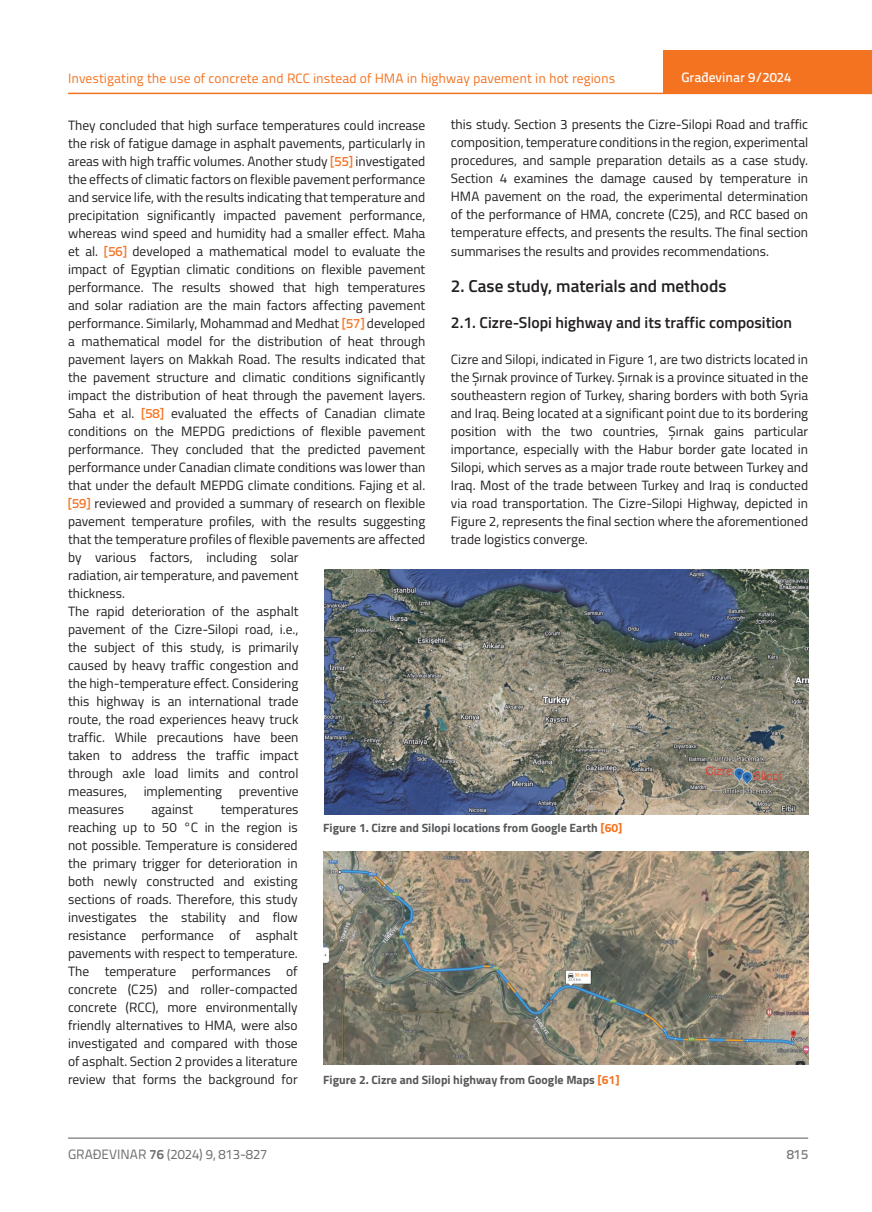
<style>
.page{position:relative;width:872px;height:1212px;background:#fff}
.page>*{position:absolute;margin:0;border:0;box-sizing:border-box;transform-origin:0 0}
.t1{font:600 17.25px "Titillium";color:#231f20}
.t2{font:600 15.75px "Titillium";color:#231f20}
.t3{font:13.5px/18px "Titillium";color:#231f20;text-align:justify}
.t4{font:13.5px "Titillium Text 22 L";color:#f47321}
.t5{font:13.5px "Titillium Text 22 L";color:#6c6d70}
.t6{font:500 13.5px "Titillium Text 22 L";color:#fff}
.t7{font:500 13.5px "Titillium Text 22 L";color:#787a7d}
.t8{font:700 12px "Titillium";color:#57585a}
.s1{font-family:"Titillium Text 22 L";font-weight:500;color:#f47321}
.s2{color:#f47321}
.s3{font-weight:700}
</style>
<div class="page">
<hr style="left:68px;top:93px;width:804px;height:1px;background:#f47321">
<div style="left:663px;top:50px;width:209px;height:44px;background:#f47321"></div>
<hr style="left:68px;top:1138px;width:740px;height:1px;background:#57585a">
<img style="left:324px;top:570px;width:485px;height:244px">
<img style="left:323px;top:852px;width:485px;height:213px">
<p class="t4" style="left:68px;top:68px;width:549px">Investigating the use of concrete and RCC instead of HMA in highway pavement in hot regions</p>
<p class="t3" style="left:68px;top:115px;width:359px;text-align:left">They concluded that high surface temperatures could increase the risk of fatigue damage in asphalt pavements, particularly in areas with high traffic volumes. Another study <span class="s1">[55]</span> investigated the effects of climatic factors on flexible pavement performance and service life, with the results indicating that temperature and precipitation significantly impacted pavement performance, whereas wind speed and humidity had a smaller effect. Maha et al. <span class="s1">[56]</span> developed a mathematical model to evaluate the impact of Egyptian climatic conditions on flexible pavement performance. The results showed that high temperatures and solar radiation are the main factors affecting pavement performance. Similarly, Mohammad and Medhat <span class="s1">[57]</span> developed a mathematical model for the distribution of heat through pavement layers on Makkah Road. The results indicated that the pavement structure and climatic conditions significantly impact the distribution of heat through the pavement layers.<br>Saha et al. <span class="s1">[58]</span> evaluated the effects of Canadian climate conditions on the MEPDG predictions of flexible pavement performance. They concluded that the predicted pavement performance under Canadian climate conditions was lower than that under the default MEPDG climate conditions. Fajing et al. <span class="s1">[59]</span> reviewed and provided a summary of research on flexible pavement temperature profiles, with the results suggesting that the temperature profiles of flexible pavements are affected by various factors, including solar<br>radiation, air temperature, and pavement<br>thickness.<br>The rapid deterioration of the asphalt<br>pavement of the Cizre-Silopi road, i.e.,<br>the subject of this study, is primarily<br>caused by heavy traffic congestion and<br>the high-temperature effect. Considering<br>this highway is an international trade<br>route, the road experiences heavy truck<br>traffic. While precautions have been<br>taken to address the traffic impact<br>through axle load limits and control<br>measures, implementing preventive<br>measures</p>
<p class="t6" style="left:681px;top:67px;width:111px">Građevinar 9/2024</p>
<p class="t3" style="left:451px;top:115px;width:359px">this study. Section 3 presents the Cizre-Silopi Road and traffic composition, temperature conditions in the region, experimental procedures, and sample preparation details as a case study.<br>Section 4 examines the damage caused by temperature in HMA pavement on the road, the experimental determination of the performance of HMA, concrete (C25), and RCC based on temperature effects, and presents the results. The final section summarises the results and provides recommendations.</p>
<p class="t1" style="left:451px;top:273px;width:277px">2. Case study, materials and methods</p>
<p class="t2" style="left:451px;top:310px;width:343px">2.1. Cizre-Slopi highway and its traffic composition</p>
<p class="t3" style="left:451px;top:349px;width:359px">Cizre and Silopi, indicated in Figure 1, are two districts located in the Şırnak province of Turkey. Şırnak is a province situated in the southeastern region of Turkey, sharing borders with both Syria and Iraq. Being located at a significant point due to its bordering position with the two countries, Şırnak gains particular importance, especially with the Habur border gate located in Silopi, which serves as a major trade route between Turkey and Iraq. Most of the trade between Turkey and Iraq is conducted via road transportation. The Cizre-Silopi Highway, depicted in Figure 2, represents the final section where the aforementioned trade logistics converge.</p>
<p class="t3" style="left:151px;top:800px;width:43px">against</p>
<p class="t3" style="left:68px;top:800px;width:232px;text-indent:153px">temperatures reaching up to 50 °C in the region is not possible. Temperature is considered the primary trigger for deterioration in both newly constructed and existing sections of roads. Therefore, this study investigates the stability and flow resistance performance of asphalt pavements with respect to temperature.<br>The temperature performances of concrete (C25) and roller-compacted concrete (RCC), more environmentally friendly alternatives to HMA, were also investigated and compared with those of asphalt. Section 2 provides a literature review that forms the background for</p>
<p class="t8" style="left:323px;top:819px;width:301px">Figure 1. Cizre and Silopi locations from Google Earth <span class="s2">[60]</span></p>
<p class="t8" style="left:323px;top:1071px;width:298px">Figure 2. Cizre and Silopi highway from Google Maps <span class="s2">[61]</span></p>
<p class="t5" style="left:68px;top:1144px;width:201px">GRAĐEVINAR <span class="s3">76</span> (2024) 9, 813-827</p>
<p class="t7" style="left:786px;top:1144px;width:23px">815</p>
</div>
